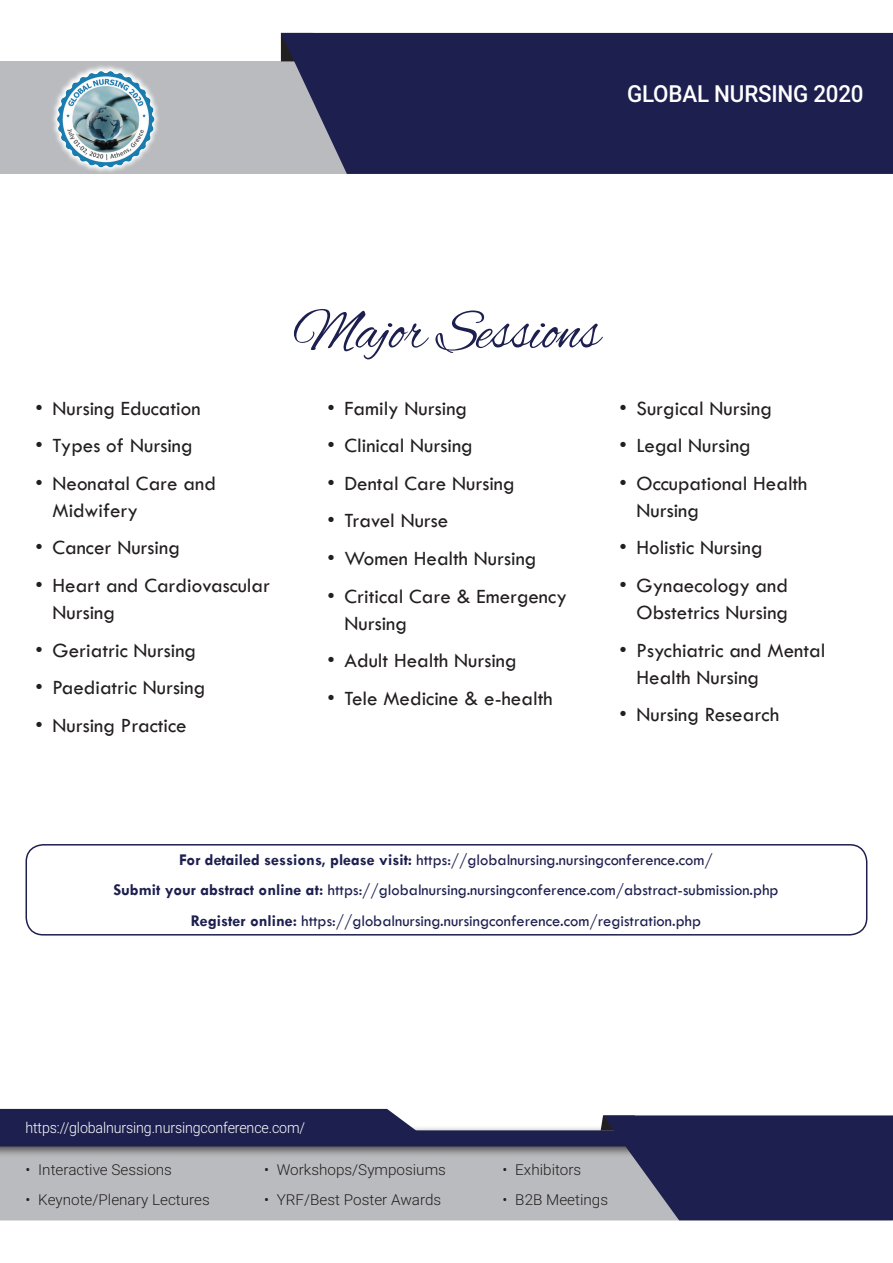
<style>
.page{position:relative;width:893px;height:1263px;background:#fff}
.page>*{position:absolute;margin:0;border:0;box-sizing:border-box;transform-origin:0 0}
.t1{font:58.95px "Alex Brush";letter-spacing:-.01em;color:#1d1f4f;scale:.95 1}
.t2{font:500 23.55px "Roboto";letter-spacing:-.01em;color:#fff;scale:.95 1}
.t3{font:21px/27px "Tw Cen";color:#231f20}
.t4{font:16.5px "Tw Cen";color:#1d1f4f}
.t5{font:300 15px "Roboto";color:#231f20}
.t6{font:300 15px "Roboto";letter-spacing:-.01em;color:#fff;scale:.95 1}
.s1{font-weight:700}
</style>
<div class="page">
<div style="left:0;top:1157px;width:599px;height:63px;background:#babbbe"></div>
<div style="left:0;top:61px;width:893px;height:113px;background:#babbbe"></div>
<div style="left:281px;top:33px;width:612px;height:141px;background:#1d1f4f"></div>
<div style="left:0;top:1125px;width:758px;height:32px;background:#231f20;opacity:.75"></div>
<div style="left:0;top:1130px;width:747px;height:16px;background:#1d1f4f"></div>
<svg style="left:599px;top:1115px;width:294px;height:105px;background:#33355e"></svg>
<div style="left:0;top:1109px;width:421px;height:22px;background:#1d1f4f"></div>
<svg style="left:53px;top:66px;width:73px;height:106px"></svg>
<img style="left:58px;top:71px;width:101px;height:100px">
<div style="left:26px;top:844px;width:841px;height:91px;border:2px solid #1d1f4f;border-radius:17px"></div>
<p class="t2" style="left:627px;top:77px;width:250px">GLOBAL NURSING 2020</p>
<p class="t3" style="left:36px;top:394px;width:167px">• Nursing Education</p>
<p class="t3" style="left:36px;top:432px;width:159px">• Types of Nursing</p>
<p class="t3" style="left:53px;top:470px;width:165px;text-indent:-17px">• Neonatal Care and<br>Midwifery</p>
<p class="t3" style="left:36px;top:534px;width:146px">• Cancer Nursing</p>
<p class="t3" style="left:53px;top:572px;width:219px;text-indent:-17px">• Heart and Cardiovascular<br>Nursing</p>
<p class="t3" style="left:36px;top:636px;width:162px">• Geriatric Nursing</p>
<p class="t3" style="left:36px;top:674px;width:171px">• Paediatric Nursing</p>
<p class="t3" style="left:36px;top:712px;width:153px">• Nursing Practice</p>
<p class="t1" style="left:293px;top:299px;width:325px">Major Sessions</p>
<p class="t3" style="left:327px;top:394px;width:141px">• Family Nursing</p>
<p class="t3" style="left:327px;top:432px;width:147px">• Clinical Nursing</p>
<p class="t3" style="left:327px;top:470px;width:189px">• Dental Care Nursing</p>
<p class="t3" style="left:327px;top:507px;width:122px">• Travel Nurse</p>
<p class="t3" style="left:327px;top:545px;width:210px">• Women Health Nursing</p>
<p class="t3" style="left:344px;top:582px;width:224px;text-indent:-17px">• Critical Care &amp; Emergency<br>Nursing</p>
<p class="t3" style="left:327px;top:647px;width:191px">• Adult Health Nursing</p>
<p class="t3" style="left:327px;top:685px;width:227px">• Tele Medicine &amp; e-health</p>
<p class="t3" style="left:619px;top:394px;width:154px">• Surgical Nursing</p>
<p class="t3" style="left:619px;top:432px;width:133px">• Legal Nursing</p>
<p class="t3" style="left:636px;top:470px;width:172px;text-indent:-17px">• Occupational Health<br>Nursing</p>
<p class="t3" style="left:619px;top:534px;width:145px">• Holistic Nursing</p>
<p class="t3" style="left:619px;top:572px;width:170px;text-align:right">• Gynaecology and<br>Obstetrics Nursing</p>
<p class="t3" style="left:636px;top:636px;width:190px;text-indent:-17px">• Psychiatric and Mental<br>Health Nursing</p>
<p class="t3" style="left:619px;top:701px;width:161px">• Nursing Research</p>
<p class="t4" style="left:179px;top:850px;width:535px"><span class="s1">For detailed sessions, please visit:</span> https://globalnursing.nursingconference.com/</p>
<p class="t4" style="left:113px;top:880px;width:667px"><span class="s1">Submit your abstract online at:</span> https://globalnursing.nursingconference.com/abstract-submission.php</p>
<p class="t4" style="left:191px;top:910px;width:512px"><span class="s1">Register online:</span> https://globalnursing.nursingconference.com/registration.php</p>
<p class="t6" style="left:26px;top:1117px;width:296px">https://globalnursing.nursingconference.com/</p>
<p class="t5" style="left:26px;top:1159px;width:148px">• Interactive Sessions</p>
<p class="t5" style="left:26px;top:1189px;width:186px">• Keynote/Plenary Lectures</p>
<p class="t5" style="left:264px;top:1159px;width:183px">• Workshops/Symposiums</p>
<p class="t5" style="left:264px;top:1189px;width:179px">• YRF/Best Poster Awards</p>
<p class="t5" style="left:503px;top:1159px;width:80px">• Exhibitors</p>
<p class="t5" style="left:503px;top:1189px;width:107px">• B2B Meetings</p>
</div>
